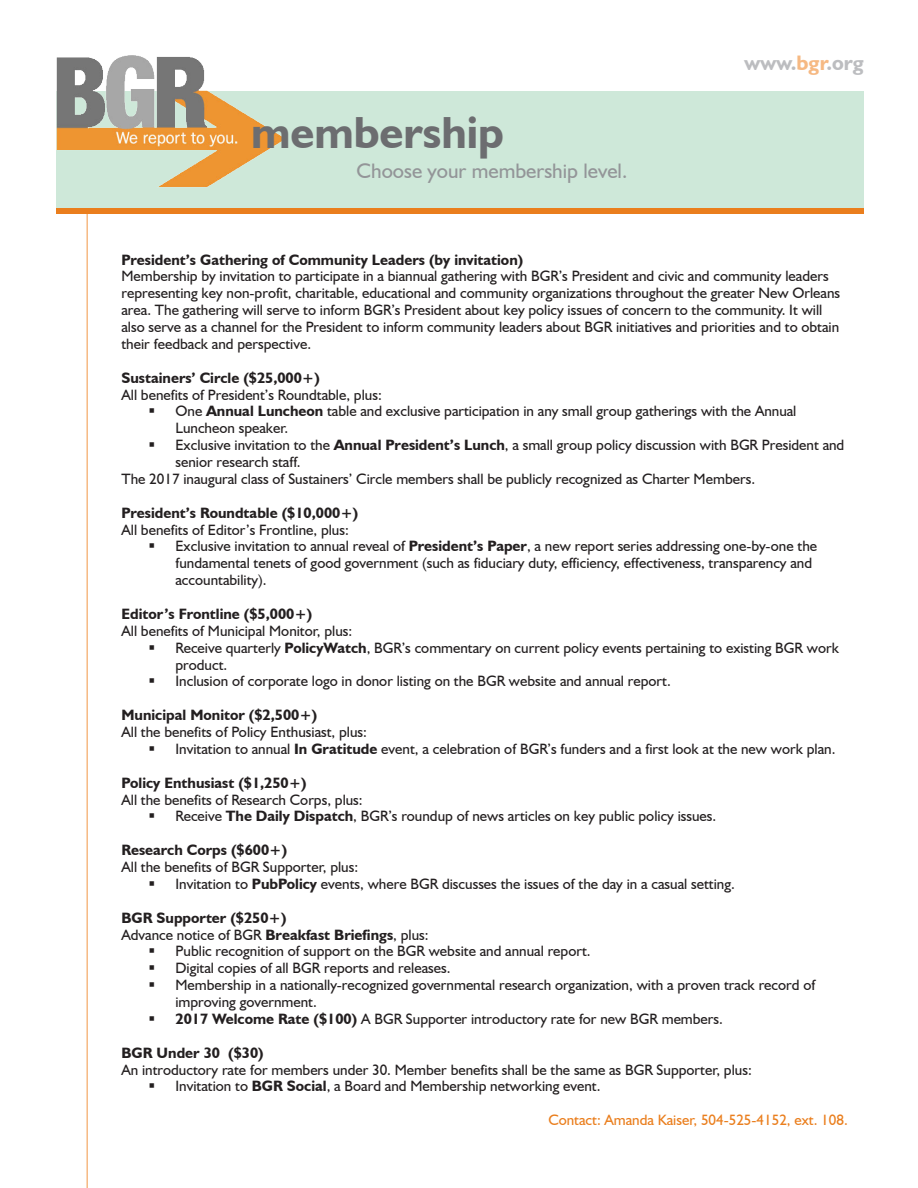
<style>
.page{position:relative;width:918px;height:1188px;background:#fff}
.page>*{position:absolute;margin:0;border:0;box-sizing:border-box;transform-origin:0 0}
.t1{font:700 45px "Humanist 521 BT";color:#6c6d70}
.t2{font:21px "Humanist 521 BT";color:#939598}
.t3{font:700 21px "Humanist 521 BT";color:#bcbdc0}
.List_Paragraph{font:15px/16.8px "Humanist 521 BT";color:#231f20}
.t4{font:700 15px "Humanist 521 BT";color:#231f20}
.t5{font:15px "Humanist 521 BT";color:#ea7e1d}
.s1{color:#f6b983}
.s2{font-weight:700}
</style>
<div class="page">
<hr style="left:86px;top:206px;width:2px;height:982px;background:#f6b983">
<div style="left:56px;top:91px;width:808px;height:120px;background:#cee8d9"></div>
<img style="left:56px;top:55px;width:230px;height:132px">
<div style="left:56px;top:208px;width:808px;height:5px;background:#ea7e1d"></div>
<p class="t1" style="left:251px;top:104px;width:254px">membership</p>
<p class="t2" style="left:357px;top:158px;width:272px">Choose your membership level.</p>
<p class="t3" style="left:745px;top:50px;width:121px">www.<span class="s1">bgr</span>.org</p>
<p class="t4" style="left:122px;top:250px;width:403px">President’s Gathering of Community Leaders (by invitation)</p>
<p class="List_Paragraph" style="left:122px;top:268px;width:720px">Membership by invitation to participate in a biannual gathering with BGR’s President and civic and community leaders representing key non-profit, charitable, educational and community organizations throughout the greater New Orleans area. The gathering will serve to inform BGR’s President about key policy issues of concern to the community. It will also serve as a channel for the President to inform community leaders about BGR initiatives and priorities and to obtain their feedback and perspective.</p>
<p class="t4" style="left:122px;top:368px;width:200px">Sustainers’ Circle ($25,000+)</p>
<p class="List_Paragraph" style="left:122px;top:386px;width:262px">All benefits of President’s Roundtable, plus:</p>
<p class="List_Paragraph" style="left:176px;top:403px;width:622px;text-indent:-27px">▪ One <span class="s2">Annual Luncheon</span> table and exclusive participation in any small group gatherings with the Annual<br>Luncheon speaker.</p>
<p class="List_Paragraph" style="left:176px;top:436px;width:670px;text-indent:-27px">▪ Exclusive invitation to the <span class="s2">Annual President’s Lunch</span>, a small group policy discussion with BGR President and senior research staff.</p>
<p class="List_Paragraph" style="left:122px;top:470px;width:635px">The 2017 inaugural class of Sustainers’ Circle members shall be publicly recognized as Charter Members.</p>
<p class="t4" style="left:122px;top:503px;width:238px">President’s Roundtable ($10,000+)</p>
<p class="List_Paragraph" style="left:122px;top:521px;width:229px">All benefits of Editor’s Frontline, plus:</p>
<p class="List_Paragraph" style="left:176px;top:538px;width:643px;text-indent:-27px">▪ Exclusive invitation to annual reveal of <span class="s2">President’s Paper</span>, a new report series addressing one-by-one the fundamental tenets of good government (such as fiduciary duty, efficiency, effectiveness, transparency and accountability).</p>
<p class="t4" style="left:122px;top:604px;width:192px">Editor’s Frontline ($5,000+)</p>
<p class="List_Paragraph" style="left:122px;top:622px;width:232px">All benefits of Municipal Monitor, plus:</p>
<p class="List_Paragraph" style="left:176px;top:639px;width:665px;text-indent:-27px">▪ Receive quarterly <span class="s2">PolicyWatch</span>, BGR’s commentary on current policy events pertaining to existing BGR work product.</p>
<p class="List_Paragraph" style="left:148px;top:673px;width:524px">▪ Inclusion of corporate logo in donor listing on the BGR website and annual report.</p>
<p class="t4" style="left:122px;top:706px;width:197px">Municipal Monitor ($2,500+)</p>
<p class="List_Paragraph" style="left:122px;top:723px;width:247px">All the benefits of Policy Enthusiast, plus:</p>
<p class="List_Paragraph" style="left:148px;top:740px;width:689px">▪ Invitation to annual <span class="s2">In Gratitude</span> event, a celebration of BGR’s funders and a first look at the new work plan.</p>
<p class="t4" style="left:122px;top:773px;width:187px">Policy Enthusiast ($1,250+)</p>
<p class="List_Paragraph" style="left:122px;top:791px;width:243px">All the benefits of Research Corps, plus:</p>
<p class="List_Paragraph" style="left:148px;top:808px;width:569px">▪ Receive <span class="s2">The Daily Dispatch</span>, BGR’s roundup of news articles on key public policy issues.</p>
<p class="t4" style="left:122px;top:841px;width:167px">Research Corps ($600+)</p>
<p class="List_Paragraph" style="left:122px;top:858px;width:238px">All the benefits of BGR Supporter, plus:</p>
<p class="List_Paragraph" style="left:148px;top:875px;width:588px">▪ Invitation to <span class="s2">PubPolicy</span> events, where BGR discusses the issues of the day in a casual setting.</p>
<p class="t4" style="left:122px;top:908px;width:167px">BGR Supporter ($250+)</p>
<p class="List_Paragraph" style="left:122px;top:926px;width:309px">Advance notice of BGR <span class="s2">Breakfast Briefings</span>, plus:</p>
<p class="List_Paragraph" style="left:148px;top:943px;width:444px">▪ Public recognition of support on the BGR website and annual report.</p>
<p class="List_Paragraph" style="left:148px;top:959px;width:304px">▪ Digital copies of all BGR reports and releases.</p>
<p class="List_Paragraph" style="left:176px;top:976px;width:641px;text-indent:-27px">▪ Membership in a nationally-recognized governmental research organization, with a proven track record of improving government.</p>
<p class="List_Paragraph" style="left:148px;top:1010px;width:576px">▪ <span class="s2">2017 Welcome Rate ($100)</span> A BGR Supporter introductory rate for new BGR members.</p>
<p class="t4" style="left:122px;top:1043px;width:144px">BGR Under 30 ($30)</p>
<p class="List_Paragraph" style="left:122px;top:1061px;width:632px">An introductory rate for members under 30. Member benefits shall be the same as BGR Supporter, plus:</p>
<p class="List_Paragraph" style="left:148px;top:1078px;width:454px">▪ Invitation to <span class="s2">BGR Social</span>, a Board and Membership networking event.</p>
<p class="t5" style="left:548px;top:1111px;width:301px">Contact: Amanda Kaiser, 504-525-4152, ext. 108.</p>
</div>
